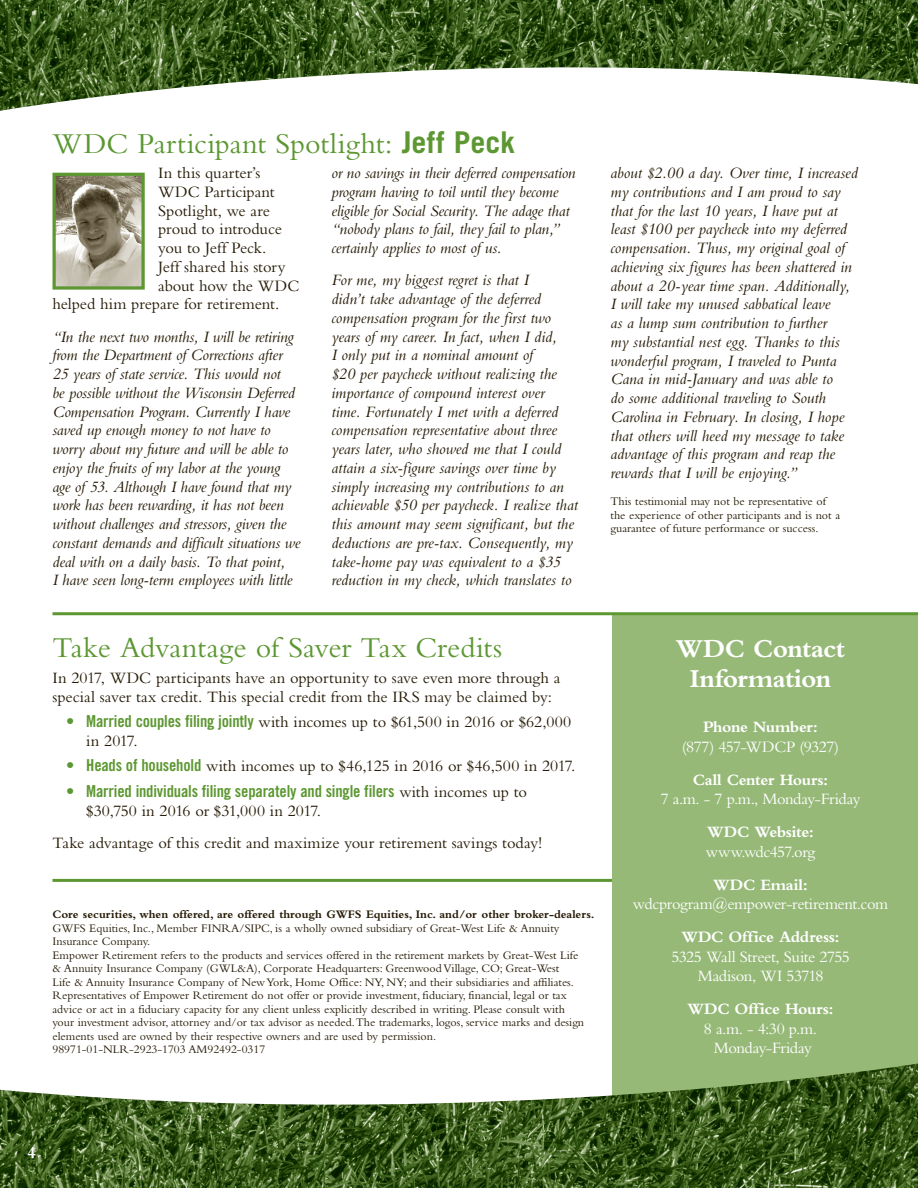
<style>
.page{position:relative;width:918px;height:1188px;background:#fff}
.page>*{position:absolute;margin:0;border:0;box-sizing:border-box;transform-origin:0 0}
.Secondary_Title{font:30px "Bembo Std";color:#5c9731}
.Secondary_Title-2{font:700 27px/30px "Bembo Std";letter-spacing:-.025em;color:#fff;text-align:center}
.Body_text{font:700 18px "Bembo Std";color:#fff}
.Body_text-2{font:italic 16.5px/18.8px "Bembo Std";letter-spacing:-.01em;color:#251a05}
.Body_text-3{font:16.5px/18.8px "Bembo Std";letter-spacing:-.005em;color:#251a05}
.Secondary_Title-3{font:16.5px/19.5px "Bembo Std";letter-spacing:-.025em;color:#fff;text-align:center}
.t1{font:16.5px/18.8px "Trade Gothic LT Std Bd Cn 20";letter-spacing:-.01em;color:#5c9731}
.Disclaimer{font:12px/13.5px "Bembo Std";color:#251a05}
.Disclaimer-2{font:700 12px "Bembo Std";color:#251a05}
.s1{font-family:"Trade Gothic LT Std";font-weight:700}
.s2{font-family:"Trade Gothic LT Std Bd Cn 20";color:#5c9731}
.s3{font-family:"Bembo Std";color:#251a05}
.s4{font-weight:700}
</style>
<div class="page">
<hr style="left:52px;top:879px;width:569px;height:3px;background:#5c9731">
<div style="left:612px;top:615px;width:306px;height:498px;background:#96b977"></div>
<img style="left:0;top:0;width:918px;height:111px">
<img style="left:0;top:1064px;width:918px;height:124px">
<hr style="left:52px;top:612px;width:866px;height:3px;background:#5c9731">
<img style="left:56px;top:177px;width:85px;height:109px">
<div style="left:52px;top:173px;width:93px;height:117px;border:3px solid #5c9731"></div>
<p class="Secondary_Title" style="left:52px;top:126px;width:464px">WDC Participant Spotlight: <span class="s1">Jeff Peck</span></p>
<p class="Body_text-3" style="left:158px;top:163px;width:104px">In this quarter’s</p>
<p class="Body_text-3" style="left:158px;top:182px;width:118px">WDC Participant</p>
<p class="Body_text-3" style="left:158px;top:201px;width:113px">Spotlight, we are</p>
<p class="Body_text-3" style="left:158px;top:220px;width:125px">proud to introduce</p>
<p class="Body_text-3" style="left:158px;top:238px;width:110px">you to Jeff Peck.</p>
<p class="Body_text-3" style="left:158px;top:257px;width:129px">Jeff shared his story</p>
<p class="Body_text-3" style="left:158px;top:276px;width:143px">about how the WDC</p>
<p class="Body_text-3" style="left:52px;top:295px;width:228px">helped him prepare for retirement.</p>
<p class="Body_text-2" style="left:52px;top:327px;width:249px">“In the next two months, I will be retiring from the Department of Corrections after 25 years of state service. This would not<br>be possible without the Wisconsin Deferred Compensation Program. Currently I have saved up enough money to not have to worry about my future and will be able to enjoy the fruits of my labor at the young age of 53. Although I have found that my work has been rewarding, it has not been without challenges and stressors, given the constant demands and difficult situations we deal with on a daily basis. To that point,<br>I have seen long-term employees with little</p>
<p class="Body_text-2" style="left:332px;top:163px;width:246px">or no savings in their deferred compensation program having to toil until they become eligible for Social Security. The adage that “nobody plans to fail, they fail to plan,” certainly applies to most of us.</p>
<p class="Body_text-2" style="left:332px;top:271px;width:248px">For me, my biggest regret is that I<br>didn’t take advantage of the deferred compensation program for the first two years of my career. In fact, when I did,<br>I only put in a nominal amount of<br>$20 per paycheck without realizing the importance of compound interest over<br>time. Fortunately I met with a deferred compensation representative about three years later, who showed me that I could attain a six-figure savings over time by simply increasing my contributions to an achievable $50 per paycheck. I realize that this amount may seem significant, but the deductions are pre-tax. Consequently, my take-home pay was equivalent to a $35 reduction in my check, which translates to</p>
<p class="Body_text-2" style="left:610px;top:163px;width:249px">about $2.00 a day. Over time, I increased my contributions and I am proud to say that for the last 10 years, I have put at least $100 per paycheck into my deferred compensation. Thus, my original goal of achieving six figures has been shattered in about a 20-year time span. Additionally, I will take my unused sabbatical leave<br>as a lump sum contribution to further<br>my substantial nest egg. Thanks to this wonderful program, I traveled to Punta Cana in mid-January and was able to<br>do some additional traveling to South Carolina in February. In closing, I hope that others will heed my message to take advantage of this program and reap the rewards that I will be enjoying.”</p>
<p class="Disclaimer" style="left:610px;top:494px;width:231px">This testimonial may not be representative of the experience of other participants and is not a guarantee of future performance or success.</p>
<p class="Secondary_Title" style="left:52px;top:631px;width:451px">Take Advantage of Saver Tax Credits</p>
<p class="Body_text-3" style="left:52px;top:668px;width:510px">In 2017, WDC participants have an opportunity to save even more through a special saver tax credit. This special credit from the IRS may be claimed by:</p>
<p class="Body_text-3" style="left:86px;top:712px;width:487px;text-indent:-20px"><span class="s2">• Married couples filing jointly</span> with incomes up to $61,500 in 2016 or $62,000 in 2017.</p>
<p class="Body_text-3" style="left:66px;top:757px;width:511px"><span class="s2">• Heads of household</span> with incomes up to $46,125 in 2016 or $46,500 in 2017.</p>
<p class="t1" style="left:86px;top:782px;width:442px;text-indent:-20px">• Married individuals filing separately and single filers <span class="s3">with incomes up to $30,750 in 2016 or $31,000 in 2017.</span></p>
<p class="Body_text-3" style="left:52px;top:833px;width:491px">Take advantage of this credit and maximize your retirement savings today!</p>
<p class="Disclaimer-2" style="left:52px;top:908px;width:544px">Core securities, when offered, are offered through GWFS Equities, Inc. and/or other broker-dealers.</p>
<p class="Disclaimer" style="left:52px;top:921px;width:509px">GWFS Equities, Inc., Member FINRA/SIPC, is a wholly owned subsidiary of Great-West Life &amp; Annuity<br>Insurance Company.</p>
<p class="Disclaimer" style="left:52px;top:948px;width:533px">Empower Retirement refers to the products and services offered in the retirement markets by Great-West Life &amp; Annuity Insurance Company (GWL&amp;A), Corporate Headquarters: Greenwood Village, CO; Great-West<br>Life &amp; Annuity Insurance Company of New York, Home Office: NY, NY; and their subsidiaries and affiliates.<br>Representatives of Empower Retirement do not offer or provide investment, fiduciary, financial, legal or tax advice or act in a fiduciary capacity for any client unless explicitly described in writing. Please consult with your investment advisor, attorney and/or tax advisor as needed. The trademarks, logos, service marks and design elements used are owned by their respective owners and are used by permission.</p>
<p class="Disclaimer" style="left:52px;top:1042px;width:214px">98971-01-NLR-2923-1703 AM92492-0317</p>
<p class="Secondary_Title-2" style="left:676px;top:633px;width:171px">WDC Contact<br>Information</p>
<p class="Secondary_Title-3" style="left:682px;top:717px;width:159px"><span class="s4">Phone Number:<br></span>(877) 457-WDCP (9327)</p>
<p class="Secondary_Title-3" style="left:661px;top:769px;width:201px"><span class="s4">Call Center Hours:<br></span>7 a.m. - 7 p.m., Monday-Friday</p>
<p class="Secondary_Title-3" style="left:706px;top:822px;width:111px;text-align:left"><span class="s4">WDC Website: </span>www.wdc457.org</p>
<p class="Secondary_Title-3" style="left:633px;top:874px;width:257px"><span class="s4">WDC Email: </span>wdcprogram@empower-retirement.com</p>
<p class="Secondary_Title-3" style="left:671px;top:927px;width:180px"><span class="s4">WDC Office Address:<br></span>5325 Wall Street, Suite 2755<br>Madison, WI 53718</p>
<p class="Secondary_Title-3" style="left:687px;top:999px;width:148px"><span class="s4">WDC Office Hours:<br></span>8 a.m. - 4:30 p.m.<br>Monday-Friday</p>
<p class="Body_text" style="left:27px;top:1142px;width:10px">4</p>
</div>
